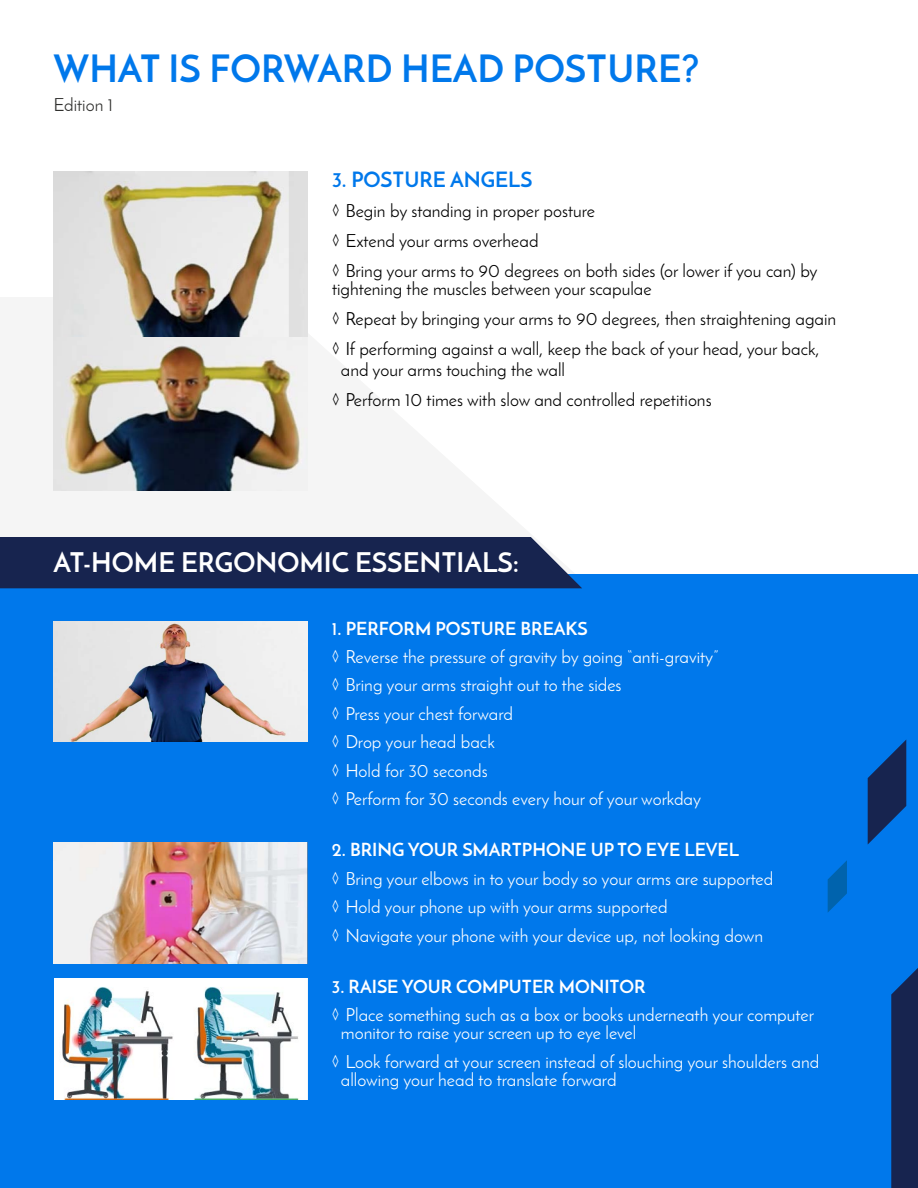
<style>
.page{position:relative;width:918px;height:1188px;background:#fff}
.page>*{position:absolute;margin:0;border:0;box-sizing:border-box;transform-origin:0 0}
.t1{font:700 37.5px "Josefin Sans";color:#0078eb}
.t2{font:700 27px "Josefin Sans";color:#fff}
.t3{font:700 21px "Josefin Sans";color:#0078eb}
.t4{font:18px/28.5px "Josefin Sans";color:#fff}
.t5{font:18px/30px "Josefin Sans";color:#000}
.t6{font:700 18px "Josefin Sans";color:#fff}
.t7{font:18px "Josefin Sans";color:#30302e}
</style>
<div class="page">
<div style="left:0;top:574px;width:918px;height:614px;background:#0078eb"></div>
<div style="left:0;top:537px;width:582px;height:51px;background:#17244f"></div>
<svg style="left:868px;top:740px;width:50px;height:448px"></svg>
<svg style="left:828px;top:860px;width:19px;height:52px"></svg>
<img style="left:54px;top:171px;width:254px;height:319px">
<img style="left:54px;top:621px;width:254px;height:121px">
<img style="left:54px;top:843px;width:254px;height:121px">
<img style="left:54px;top:979px;width:254px;height:121px">
<h1 class="t1" style="left:54px;top:45px;width:647px">WHAT IS FORWARD HEAD POSTURE?</h1>
<p class="t7" style="left:54px;top:93px;width:61px">Edition 1</p>
<p class="t3" style="left:332px;top:166px;width:202px">3. POSTURE ANGELS</p>
<p class="t5" style="left:332px;top:195px;width:487px">◊ Begin by standing in proper posture<br>◊ Extend your arms overhead<br>◊ Bring your arms to 90 degrees on both sides (or lower if you can) by</p>
<p class="t5" style="left:332px;top:273px;width:506px">tightening the muscles between your scapulae<br>◊ Repeat by bringing your arms to 90 degrees, then straightening again ◊ If performing against a wall, keep the back of your head, your back,</p>
<p class="t5" style="left:332px;top:354px;width:381px;text-indent:9px">and your arms touching the wall<br>◊ Perform 10 times with slow and controlled repetitions</p>
<h2 class="t2" style="left:54px;top:546px;width:467px">AT-HOME ERGONOMIC ESSENTIALS:</h2>
<p class="t6" style="left:332px;top:617px;width:257px">1. PERFORM POSTURE BREAKS</p>
<p class="t4" style="left:332px;top:642px;width:388px">◊ Reverse the pressure of gravity by going “anti-gravity” ◊ Bring your arms straight out to the sides<br>◊ Press your chest forward<br>◊ Drop your head back<br>◊ Hold for 30 seconds<br>◊ Perform for 30 seconds every hour of your workday</p>
<p class="t6" style="left:332px;top:839px;width:409px">2. BRING YOUR SMARTPHONE UP TO EYE LEVEL</p>
<p class="t4" style="left:332px;top:864px;width:443px">◊ Bring your elbows in to your body so your arms are supported ◊ Hold your phone up with your arms supported<br>◊ Navigate your phone with your device up, not looking down</p>
<p class="t6" style="left:332px;top:975px;width:315px">3. RAISE YOUR COMPUTER MONITOR</p>
<p class="t4" style="left:341px;top:1006px;width:475px;line-height:18px;text-indent:-9px">◊ Place something such as a box or books underneath your computer monitor to raise your screen up to eye level</p>
<p class="t4" style="left:341px;top:1053px;width:480px;line-height:18px;text-indent:-9px">◊ Look forward at your screen instead of slouching your shoulders and allowing your head to translate forward</p>
</div>
